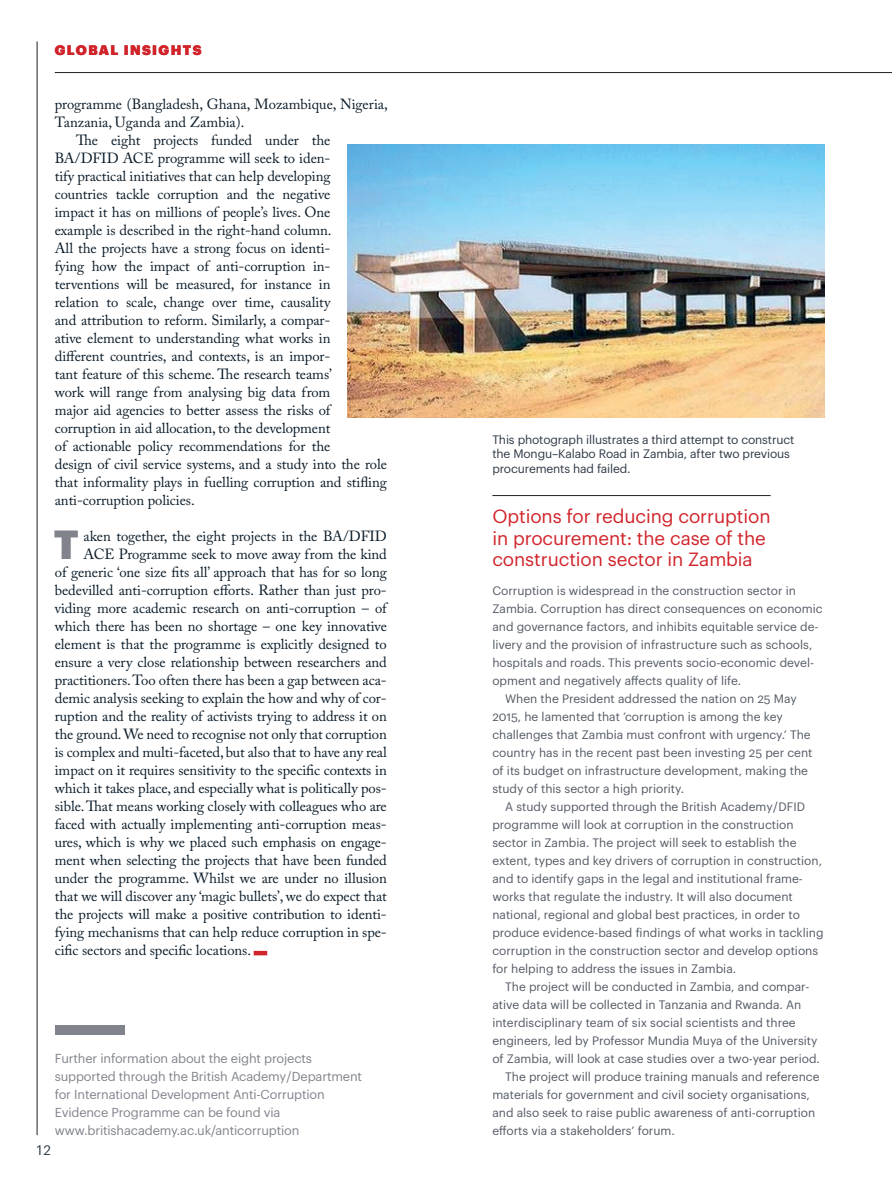
<style>
.page{position:relative;width:892px;height:1190px;background:#fff}
.page>*{position:absolute;margin:0;border:0;box-sizing:border-box;transform-origin:0 0}
.t1{font:900 39.75px "Graphik";color:#80838c}
.t2{font:18.75px/21.8px "Graphik";letter-spacing:-.005em;color:#d1232a}
.t3{font:14.7px "Adobe Caslon Pro";letter-spacing:-.005em;color:#091a27}
.t4{font:900 13.5px "Graphik";color:#d1232a}
.t5{font:13.5px "Graphik";color:#2d3844}
.t6{font:12.75px/18px "Graphik";letter-spacing:-.01em;color:#80838c}
.t7{font:12px "Graphik";color:#535964}
.t8{font:12px/14.2px "Graphik";letter-spacing:-.01em;color:#2d3844}
</style>
<div class="page">
<div style="left:55px;top:1025px;width:69px;height:9px;background:#80838c"></div>
<hr style="left:254px;top:951px;width:13px;height:4px;background:#d1232a">
<hr style="left:492px;top:495px;width:279px;height:1px;background:#231f20">
<img style="left:347px;top:145px;width:477px;height:272px">
<hr style="left:37px;top:41px;width:1px;height:1094px;background:#231f20">
<hr style="left:55px;top:72px;width:837px;height:1px;background:#231f20">
<p class="t4" style="left:55px;top:39px;width:24px">GLOBAL</p>
<p class="t4" style="left:124px;top:39px;width:18px">INSIGHTS</p>
<p class="t3" style="left:55px;top:95px;width:335px">programme (Bangladesh, Ghana, Mozambique, Nigeria,</p>
<p class="t3" style="left:55px;top:113px;width:189px">Tanzania, Uganda and Zambia).</p>
<p class="t3" style="left:76px;top:131px;width:256px">The eight projects funded under the</p>
<p class="t3" style="left:55px;top:149px;width:277px">BA/DFID ACE programme will seek to iden-</p>
<p class="t3" style="left:55px;top:167px;width:277px">tify practical initiatives that can help developing</p>
<p class="t3" style="left:55px;top:185px;width:277px">countries tackle corruption and the negative</p>
<p class="t3" style="left:55px;top:203px;width:277px">impact it has on millions of people’s lives. One</p>
<p class="t3" style="left:55px;top:221px;width:276px">example is described in the right-hand column.</p>
<p class="t3" style="left:55px;top:239px;width:277px">All the projects have a strong focus on identi-</p>
<p class="t3" style="left:55px;top:257px;width:277px">fying how the impact of anti-corruption in-</p>
<p class="t3" style="left:55px;top:275px;width:277px">terventions will be measured, for instance in</p>
<p class="t3" style="left:55px;top:293px;width:277px">relation to scale, change over time, causality</p>
<p class="t3" style="left:55px;top:311px;width:277px">and attribution to reform. Similarly, a compar-</p>
<p class="t3" style="left:55px;top:329px;width:277px">ative element to understanding what works in</p>
<p class="t3" style="left:55px;top:347px;width:277px">different countries, and contexts, is an impor-</p>
<p class="t3" style="left:55px;top:365px;width:279px">tant feature of this scheme. The research teams’</p>
<p class="t3" style="left:55px;top:383px;width:277px">work will range from analysing big data from</p>
<p class="t3" style="left:55px;top:401px;width:277px">major aid agencies to better assess the risks of</p>
<p class="t3" style="left:55px;top:419px;width:277px">corruption in aid allocation, to the development</p>
<p class="t3" style="left:55px;top:437px;width:277px">of actionable policy recommendations for the</p>
<p class="t3" style="left:55px;top:455px;width:334px">design of civil service systems, and a study into the role</p>
<p class="t3" style="left:55px;top:473px;width:334px">that informality plays in fuelling corruption and stifling</p>
<p class="t3" style="left:55px;top:491px;width:139px">anti-corruption policies.</p>
<h1 class="t1" style="left:54px;top:513px;width:27px">T</h1>
<p class="t3" style="left:84px;top:527px;width:305px">aken together, the eight projects in the BA/DFID</p>
<p class="t3" style="left:84px;top:545px;width:305px">ACE Programme seek to move away from the kind</p>
<p class="t3" style="left:55px;top:563px;width:334px">of generic ‘one size fits all’ approach that has for so long</p>
<p class="t3" style="left:55px;top:581px;width:334px">bedevilled anti-corruption efforts. Rather than just pro-</p>
<p class="t3" style="left:55px;top:599px;width:334px">viding more academic research on anti-corruption – of</p>
<p class="t3" style="left:55px;top:617px;width:334px">which there has been no shortage – one key innovative</p>
<p class="t3" style="left:55px;top:635px;width:334px">element is that the programme is explicitly designed to</p>
<p class="t3" style="left:55px;top:653px;width:334px">ensure a very close relationship between researchers and</p>
<p class="t3" style="left:55px;top:671px;width:334px">practitioners. Too often there has been a gap between aca-</p>
<p class="t3" style="left:55px;top:689px;width:333px">demic analysis seeking to explain the how and why of cor-</p>
<p class="t3" style="left:55px;top:707px;width:334px">ruption and the reality of activists trying to address it on</p>
<p class="t3" style="left:55px;top:725px;width:334px">the ground. We need to recognise not only that corruption</p>
<p class="t3" style="left:55px;top:743px;width:334px">is complex and multi-faceted, but also that to have any real</p>
<p class="t3" style="left:55px;top:761px;width:334px">impact on it requires sensitivity to the specific contexts in</p>
<p class="t3" style="left:55px;top:779px;width:334px">which it takes place, and especially what is politically pos-</p>
<p class="t3" style="left:55px;top:797px;width:334px">sible. That means working closely with colleagues who are</p>
<p class="t3" style="left:55px;top:815px;width:334px">faced with actually implementing anti-corruption meas-</p>
<p class="t3" style="left:55px;top:833px;width:334px">ures, which is why we placed such emphasis on engage-</p>
<p class="t3" style="left:55px;top:851px;width:334px">ment when selecting the projects that have been funded</p>
<p class="t3" style="left:55px;top:869px;width:334px">under the programme. Whilst we are under no illusion</p>
<p class="t3" style="left:55px;top:887px;width:334px">that we will discover any ‘magic bullets’, we do expect that</p>
<p class="t3" style="left:55px;top:905px;width:334px">the projects will make a positive contribution to identi-</p>
<p class="t3" style="left:55px;top:923px;width:334px">fying mechanisms that can help reduce corruption in spe-</p>
<p class="t3" style="left:55px;top:941px;width:196px">cific sectors and specific locations.</p>
<p class="t6" style="left:55px;top:1048px;width:309px">Further information about the eight projects supported through the British Academy/Department for International Development Anti-Corruption Evidence Programme can be found via www.britishacademy.ac.uk/anticorruption</p>
<p class="t5" style="left:37px;top:1140px;width:16px">12</p>
<p class="t8" style="left:492px;top:431px;width:304px">This photograph illustrates a third attempt to construct the Mongu–Kalabo Road in Zambia, after two previous procurements had failed.</p>
<p class="t2" style="left:492px;top:504px;width:280px">Options for reducing corruption in procurement: the case of the construction sector in Zambia</p>
<p class="t7" style="left:492px;top:581px;width:305px">Corruption is widespread in the construction sector in</p>
<p class="t7" style="left:492px;top:599px;width:332px">Zambia. Corruption has direct consequences on economic</p>
<p class="t7" style="left:492px;top:617px;width:328px">and governance factors, and inhibits equitable service de-</p>
<p class="t7" style="left:492px;top:635px;width:321px">livery and the provision of infrastructure such as schools,</p>
<p class="t7" style="left:492px;top:653px;width:323px">hospitals and roads. This prevents socio-economic devel-</p>
<p class="t7" style="left:492px;top:671px;width:250px">opment and negatively affects quality of life.</p>
<p class="t7" style="left:505px;top:689px;width:293px">When the President addressed the nation on 25 May</p>
<p class="t7" style="left:492px;top:707px;width:292px">2015, he lamented that ‘corruption is among the key</p>
<p class="t7" style="left:492px;top:725px;width:320px">challenges that Zambia must confront with urgency.’ The</p>
<p class="t7" style="left:492px;top:743px;width:322px">country has in the recent past been investing 25 per cent</p>
<p class="t7" style="left:492px;top:761px;width:317px">of its budget on infrastructure development, making the</p>
<p class="t7" style="left:492px;top:779px;width:193px">study of this sector a high priority.</p>
<p class="t7" style="left:505px;top:797px;width:301px">A study supported through the British Academy/DFID</p>
<p class="t7" style="left:492px;top:815px;width:303px">programme will look at corruption in the construction</p>
<p class="t7" style="left:492px;top:833px;width:306px">sector in Zambia. The project will seek to establish the</p>
<p class="t7" style="left:492px;top:851px;width:331px">extent, types and key drivers of corruption in construction,</p>
<p class="t7" style="left:492px;top:869px;width:312px">and to identify gaps in the legal and institutional frame-</p>
<p class="t7" style="left:492px;top:887px;width:302px">works that regulate the industry. It will also document</p>
<p class="t7" style="left:492px;top:905px;width:309px">national, regional and global best practices, in order to</p>
<p class="t7" style="left:492px;top:923px;width:333px">produce evidence-based findings of what works in tackling</p>
<p class="t7" style="left:492px;top:941px;width:327px">corruption in the construction sector and develop options</p>
<p class="t7" style="left:492px;top:959px;width:245px">for helping to address the issues in Zambia.</p>
<p class="t7" style="left:505px;top:977px;width:306px">The project will be conducted in Zambia, and compar-</p>
<p class="t7" style="left:492px;top:995px;width:311px">ative data will be collected in Tanzania and Rwanda. An</p>
<p class="t7" style="left:492px;top:1013px;width:305px">interdisciplinary team of six social scientists and three</p>
<p class="t7" style="left:492px;top:1031px;width:327px">engineers, led by Professor Mundia Muya of the University</p>
<p class="t7" style="left:492px;top:1049px;width:329px">of Zambia, will look at case studies over a two-year period.</p>
<p class="t7" style="left:505px;top:1067px;width:316px">The project will produce training manuals and reference</p>
<p class="t7" style="left:492px;top:1085px;width:319px">materials for government and civil society organisations,</p>
<p class="t7" style="left:492px;top:1103px;width:324px">and also seek to raise public awareness of anti-corruption</p>
<p class="t7" style="left:492px;top:1121px;width:184px">efforts via a stakeholders’ forum.</p>
</div>
